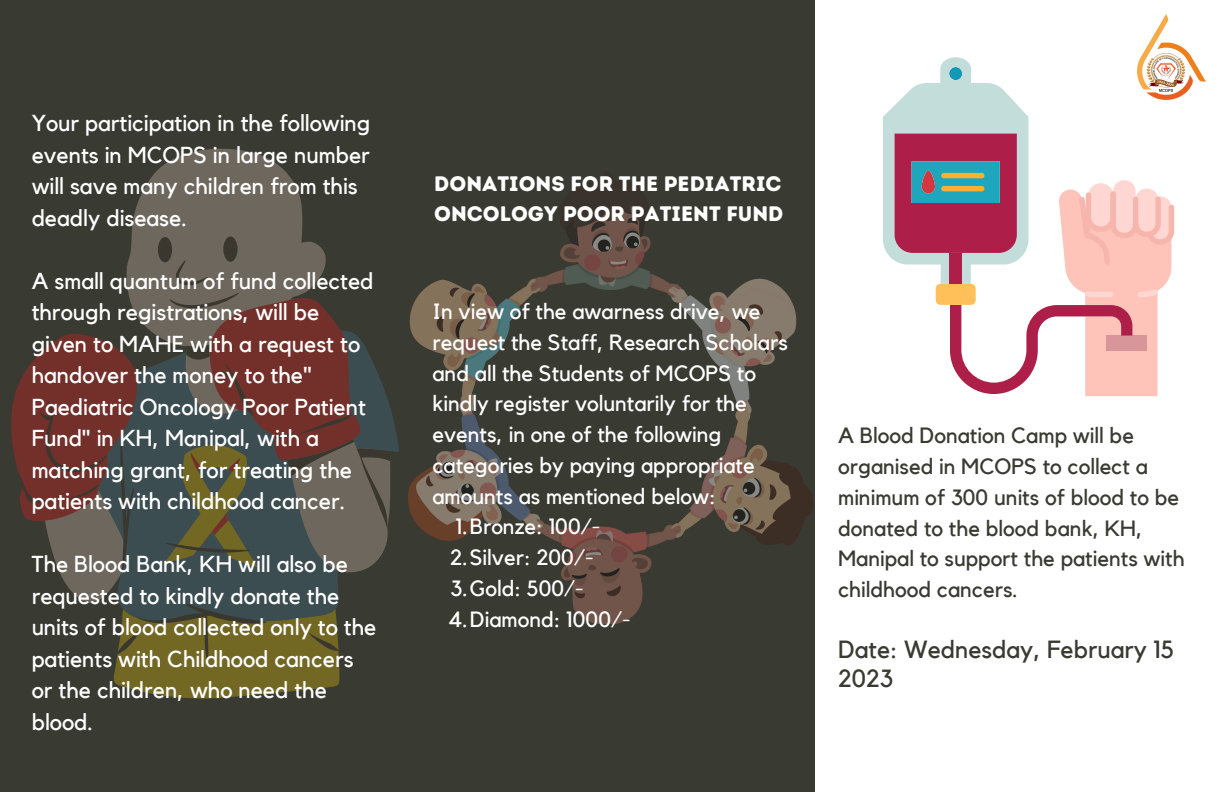
<style>
.page{position:relative;width:1224px;height:792px;background:#fff}
.page>*{position:absolute;margin:0;border:0;box-sizing:border-box;transform-origin:0 0}
.t1{font:24.8px/29.2px "Kollektif";color:#393a32}
.t2{font:23px/31.5px "Kollektif";color:#fff}
.t3{font:22px/30.8px "Kollektif";color:#fff}
.t4{font:22px/30.8px "Kollektif";color:#393a32}
.t5{font:21px/29.2px "Intro Rust Base";color:#fff}
</style>
<div class="page">
<div style="left:0;top:0;width:815px;height:792px;background:#393a32"></div>
<svg style="left:131px;top:148px;width:172px;height:88px;fill:#6e675d"></svg>
<svg style="left:113px;top:663px;width:227px;height:36px;fill:#736823"></svg>
<svg style="left:11px;top:386px;width:7px;height:84px"></svg>
<svg style="left:18px;top:236px;width:372px;height:427px"></svg>
<img style="left:408px;top:205px;width:404px;height:419px">
<svg style="left:883px;top:57px;width:291px;height:339px"></svg>
<div style="left:941px;top:173px;width:43px;height:5px;background:#f9b132;border-radius:3px"></div>
<div style="left:941px;top:186px;width:43px;height:5px;background:#f9b132;border-radius:3px"></div>
<img style="left:1138px;top:15px;width:67px;height:84px">
<p class="t2" style="left:32px;top:108px;width:340px">Your participation in the following events in MCOPS in large number will save many children from this deadly disease.</p>
<p class="t2" style="left:32px;top:266px;width:343px">A small quantum of fund collected through registrations, will be given to MAHE with a request to handover the money to the"<br>Paediatric Oncology Poor Patient<br>Fund" in KH, Manipal, with a matching grant, for treating the patients with childhood cancer.</p>
<p class="t2" style="left:32px;top:549px;width:346px">The Blood Bank, KH will also be requested to kindly donate the units of blood collected only to the patients with Childhood cancers or the children, who need the blood.</p>
<p class="t5" style="left:434px;top:169px;width:351px">DONATIONS FOR THE PEDIATRIC<br>ONCOLOGY POOR PATIENT FUND</p>
<p class="t3" style="left:432px;top:297px;width:357px">In view of the awarness drive, we request the Staff, Research Scholars and all the Students of MCOPS to kindly register voluntarily for the events, in one of the following categories by paying appropriate amounts as mentioned below:</p>
<p class="t3" style="left:448px;top:512px;width:184px;text-indent:8px">1.Bronze: 100/-<br>2.Silver: 200/-<br>3.Gold: 500/-<br>4.Diamond: 1000/-</p>
<p class="t4" style="left:838px;top:421px;width:348px">A Blood Donation Camp will be organised in MCOPS to collect a minimum of 300 units of blood to be donated to the blood bank, KH,<br>Manipal to support the patients with childhood cancers.</p>
<p class="t1" style="left:838px;top:636px;width:338px">Date: Wednesday, February 15<br>2023</p>
</div>
